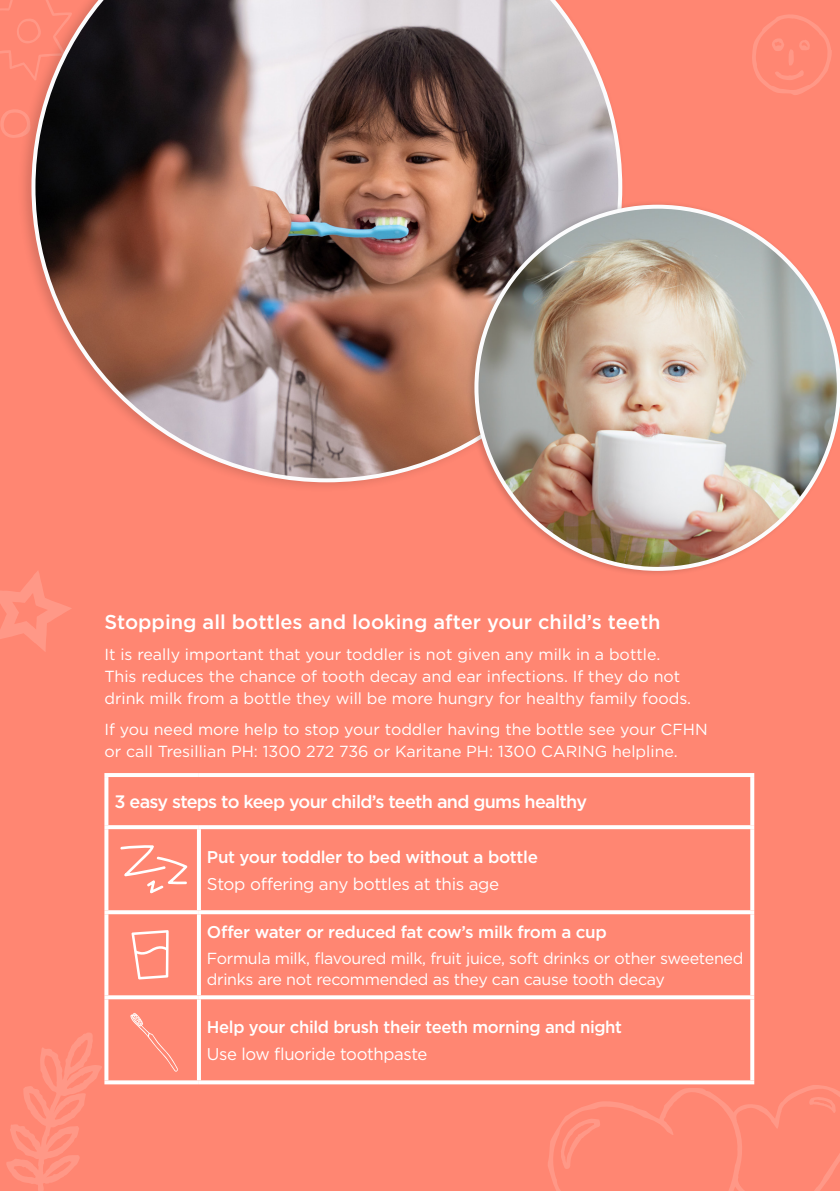
<style>
.page{position:relative;width:840px;height:1191px;background:#fff}
.page>*{position:absolute;margin:0;border:0;box-sizing:border-box;transform-origin:0 0}
.t1{font:500 20px "Gotham";color:#fff}
.t2{font:500 18px "Gotham";letter-spacing:-.04em;color:#fff}
.t3{font:500 17px "Gotham";letter-spacing:-.02em;color:#fff}
.t4{font:17px "Gotham";letter-spacing:-.02em;color:#fff}
.t5{font:16px/22px "Gotham";color:#fff}
.t6{font:16px/21px "Gotham";letter-spacing:-.02em;color:#fff}
</style>
<div class="page">
<div style="left:0;top:0;width:839px;height:1191px;background:#ff8672"></div>
<svg style="left:0;top:0;width:17px;height:138px"></svg>
<svg style="left:6px;top:1033px;width:96px;height:158px"></svg>
<svg style="left:752px;top:14px;width:79px;height:81px"></svg>
<svg style="left:547px;top:1084px;width:292px;height:107px"></svg>
<svg style="left:0;top:571px;width:72px;height:81px"></svg>
<svg style="left:108px;top:829px;width:641px;height:251px"></svg>
<svg style="left:750px;top:777px;width:3px;height:48px"></svg>
<hr style="left:104px;top:773px;width:95px;height:4px;background:#fff">
<svg style="left:104px;top:777px;width:4px;height:48px"></svg>
<hr style="left:199px;top:773px;width:554px;height:4px;background:#fff">
<svg style="left:104px;top:825px;width:95px;height:4px"></svg>
<svg style="left:104px;top:829px;width:4px;height:81px"></svg>
<svg style="left:199px;top:825px;width:554px;height:4px;background:#fff9f8"></svg>
<hr style="left:197px;top:829px;width:4px;height:81px;background:#fff">
<svg style="left:749px;top:829px;width:4px;height:81px"></svg>
<svg style="left:104px;top:910px;width:95px;height:4px"></svg>
<svg style="left:104px;top:914px;width:4px;height:81px"></svg>
<svg style="left:199px;top:910px;width:554px;height:4px;background:#fff7f6"></svg>
<hr style="left:197px;top:914px;width:4px;height:81px;background:#fff">
<svg style="left:749px;top:914px;width:4px;height:81px"></svg>
<svg style="left:104px;top:995px;width:95px;height:4px"></svg>
<svg style="left:104px;top:999px;width:4px;height:81px"></svg>
<svg style="left:199px;top:995px;width:554px;height:4px;background:#fff5f3"></svg>
<hr style="left:197px;top:999px;width:4px;height:81px;background:#fff">
<svg style="left:749px;top:999px;width:4px;height:81px"></svg>
<svg style="left:104px;top:1080px;width:95px;height:4px"></svg>
<svg style="left:199px;top:1080px;width:554px;height:4px;background:#fff3f1"></svg>
<svg style="left:130px;top:1013px;width:48px;height:58px"></svg>
<svg style="left:120px;top:845px;width:67px;height:48px"></svg>
<div style="left:17px;top:0;width:610px;height:493px;background:#000;opacity:.15"></div>
<img style="left:31px;top:0;width:591px;height:482px">
<div style="left:466px;top:200px;width:373px;height:377px;background:#000;opacity:.15"></div>
<img style="left:476px;top:207px;width:362px;height:362px;border-radius:179px">
<svg style="left:131px;top:930px;width:37px;height:49px"></svg>
<p class="t1" style="left:104px;top:609px;width:557px">Stopping all bottles and looking after your child’s teeth</p>
<p class="t5" style="left:104px;top:643px;width:588px">It is really important that your toddler is not given any milk in a bottle.<br>This reduces the chance of tooth decay and ear infections. If they do not drink milk from a bottle they will be more hungry for healthy family foods.</p>
<p class="t5" style="left:104px;top:717px;width:604px">If you need more help to stop your toddler having the bottle see your CFHN or call Tresillian PH: 1300 272 736 or Karitane PH: 1300 CARING helpline.</p>
<p class="t2" style="left:114px;top:790px;width:474px">3 easy steps to keep your child’s teeth and gums healthy</p>
<p class="t3" style="left:207px;top:846px;width:332px">Put your toddler to bed without a bottle</p>
<p class="t4" style="left:207px;top:873px;width:294px">Stop offering any bottles at this age</p>
<p class="t3" style="left:207px;top:920px;width:401px">Offer water or reduced fat cow’s milk from a cup</p>
<p class="t6" style="left:207px;top:948px;width:537px">Formula milk, flavoured milk, fruit juice, soft drinks or other sweetened drinks are not recommended as they can cause tooth decay</p>
<p class="t3" style="left:207px;top:1016px;width:416px">Help your child brush their teeth morning and night</p>
<p class="t4" style="left:207px;top:1043px;width:222px">Use low fluoride toothpaste</p>
</div>
